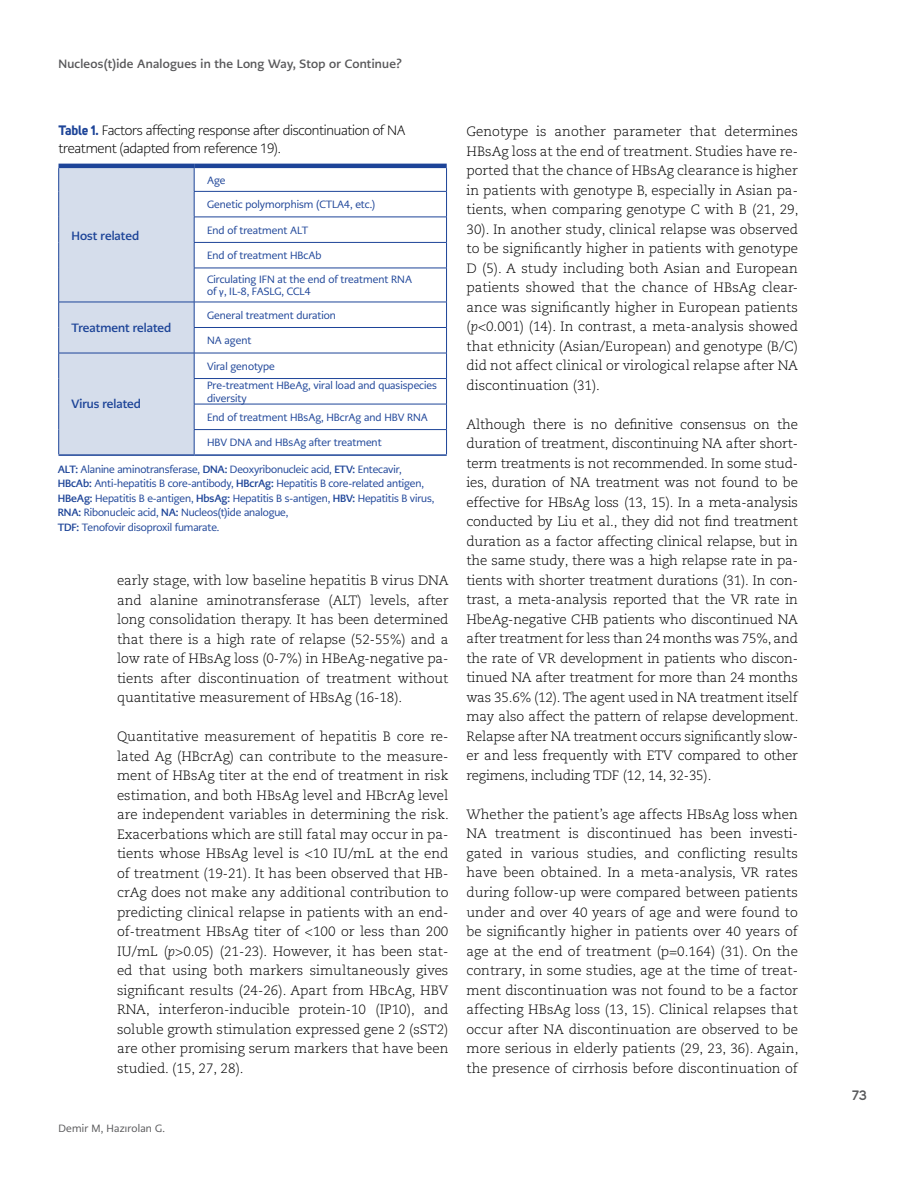
<style>
.page{position:relative;width:915px;height:1191px;background:#fff}
.page>*{position:absolute;margin:0;border:0;box-sizing:border-box;transform-origin:0 0}
.t1{font:300 13.5px/19.5px "Caecilia LT Pro 45";color:#000;text-align:justify}
.t2{font:300 13.5px/18px "PMN Caecilia Sans Head";letter-spacing:-.02em;color:#000}
.t3{font:600 13.5px "Uni Sans";color:#58595b}
.t4{font:700 12px "PMN Caecilia Sans Head";letter-spacing:.02em;color:#58585a}
.t5{font:700 12px "PMN Caecilia Sans Head";color:#1d4498}
.t6{font:10.5px/14.4px "PMN Caecilia Sans Head";letter-spacing:-.01em;color:#1d4498}
.t7{font:10.5px "PMN Caecilia Sans Head";letter-spacing:.02em;color:#58585a}
.s1{font-family:"Uni Sans";font-weight:700;color:#1d4498}
.s2{font-family:"Calibri"}
.s3{font-weight:700}
.s4{color:#030303}
.s5{font-family:"Caecilia LT Pro 46";font-style:italic}
</style>
<div class="page">
<hr style="left:194px;top:191px;width:252px;height:1px;background:#1d4498">
<hr style="left:194px;top:217px;width:252px;height:1px;background:#1d4498">
<hr style="left:194px;top:242px;width:252px;height:1px;background:#1d4498">
<svg style="left:446px;top:168px;width:1px;height:100px"></svg>
<hr style="left:194px;top:268px;width:252px;height:1px;background:#1d4498">
<hr style="left:446px;top:268px;width:1px;height:34px;background:#1d4498">
<hr style="left:194px;top:302px;width:252px;height:1px;background:#1d4498">
<hr style="left:194px;top:327px;width:252px;height:1px;background:#1d4498">
<hr style="left:194px;top:353px;width:252px;height:1px;background:#1d4498">
<hr style="left:194px;top:378px;width:252px;height:1px;background:#1d4498">
<hr style="left:194px;top:404px;width:252px;height:1px;background:#1d4498">
<hr style="left:58px;top:164px;width:136px;height:4px;background:#1d4498">
<hr style="left:194px;top:164px;width:252px;height:4px;background:#1d4498">
<div style="left:58px;top:166px;width:137px;height:288px;background:#d5ddeb"></div>
<hr style="left:194px;top:429px;width:252px;height:1px;background:#1d4498">
<svg style="left:446px;top:302px;width:1px;height:152px"></svg>
<hr style="left:194px;top:454px;width:252px;height:2px;background:#1d4498">
<hr style="left:58px;top:454px;width:136px;height:2px;background:#1d4498">
<p class="t4" style="left:58px;top:56px;width:345px">Nucleos(t)ide Analogues in the Long Way, Stop or Continue?</p>
<p class="t2" style="left:58px;top:121px;width:348px"><span class="s1">Table 1.</span> Factors affecting response after discontinuation of NA treatment (adapted from reference 19).</p>
<p class="t5" style="left:72px;top:227px;width:69px">Host related</p>
<p class="t5" style="left:72px;top:320px;width:101px">Treatment related</p>
<p class="t5" style="left:72px;top:396px;width:71px">Virus related</p>
<p class="t6" style="left:207px;top:173px;width:20px">Age</p>
<p class="t6" style="left:207px;top:197px;width:170px">Genetic polymorphism (CTLA4, etc.)</p>
<p class="t6" style="left:207px;top:223px;width:102px">End of treatment ALT</p>
<p class="t6" style="left:207px;top:248px;width:116px">End of treatment HBcAb</p>
<p class="t6" style="left:207px;top:273px;width:206px;line-height:12.6px">Circulating IFN at the end of treatment RNA of <span class="s2">γ</span>, IL-8, FASLG, CCL4</p>
<p class="t6" style="left:207px;top:308px;width:130px">General treatment duration</p>
<p class="t6" style="left:207px;top:333px;width:46px">NA agent</p>
<p class="t6" style="left:207px;top:356px;width:231px;line-height:19.2px">Viral genotype<br>Pre-treatment HBeAg, viral load and quasispecies</p>
<p class="t6" style="left:207px;top:388px;width:222px;line-height:19.2px">diversity<br>End of treatment HBsAg, HBcrAg and HBV RNA</p>
<p class="t6" style="left:207px;top:435px;width:176px">HBV DNA and HBsAg after treatment</p>
<p class="t6" style="left:58px;top:462px;width:378px"><span class="s3">ALT:</span> Alanine aminotransferase, <span class="s3">DNA:</span> Deoxyribonucleic acid, <span class="s3">ETV:</span> Entecavir, <span class="s3">HBcAb:</span> Anti-hepatitis B core-antibody, <span class="s3">HBcrAg:</span> Hepatitis B core-related antigen, <span class="s3">HBeAg:</span> Hepatitis B e-antigen, <span class="s3">HbsAg:</span> Hepatitis B s-antigen, <span class="s3">HBV:</span> Hepatitis B virus, <span class="s3">RNA:</span> Ribonucleic acid, <span class="s3">NA:</span> Nucleos(t)ide analogue,<br><span class="s3">TDF:</span> Tenofovir disoproxil fumarate.</p>
<p class="t1" style="left:117px;top:570px;width:333px"><span class="s4">early stage, with low baseline hepatitis B virus DNA and</span> alanine aminotransferase <span class="s4">(ALT) levels, after long consolidation therapy.</span> It has been determined that there is a high rate of relapse (52-55%) and a low rate of HBsAg loss (0-7%) in HBeAg-negative pa&shy;tients after discontinuation of treatment without quantitative measurement of HBsAg (16-18).</p>
<p class="t1" style="left:117px;top:726px;width:333px">Quantitative measurement of hepatitis B core re&shy;lated Ag (HBcrAg) can contribute to the measure&shy;ment of HBsAg titer at the end of treatment in risk estimation, and both HBsAg level and HBcrAg level are independent variables in determining the risk.<br>Exacerbations which are still fatal may occur in pa&shy;tients whose HBsAg level is &lt;10 IU/mL at the end of treatment (19-21). It has been observed that HB&shy;crAg does not make any additional contribution to predicting clinical relapse in patients with an end&shy;of-treatment HBsAg titer of &lt;100 or less than 200<br>IU/mL (<span class="s5">p</span>&gt;0.05) (21-23). However, it has been stat&shy;ed that using both markers simultaneously gives significant results (24-26). Apart from HBcAg, HBV RNA, interferon-inducible protein-10 (IP10), and soluble growth stimulation expressed gene 2 (sST2) are other promising serum markers that have been studied. (15, 27, 28).</p>
<p class="t1" style="left:466px;top:122px;width:333px">Genotype is another parameter that determines HBsAg loss at the end of treatment. Studies have re&shy;ported that the chance of HBsAg clearance is higher in patients with genotype B, especially in Asian pa&shy;tients, when comparing genotype C with B (21, 29, 30). In another study, clinical relapse was observed to be significantly higher in patients with genotype D (5). A study including both Asian and European patients showed that the chance of HBsAg clear&shy;ance was significantly higher in European patients (<span class="s5">p</span>&lt;0.001) (14). In contrast, a meta-analysis showed that ethnicity (Asian/European) and genotype (B/C) did not affect clinical or virological relapse after NA discontinuation (31).</p>
<p class="t1" style="left:466px;top:414px;width:333px">Although there is no definitive consensus on the duration of treatment, discontinuing NA after short&shy;term treatments is not recommended. In some stud&shy;ies, duration of NA treatment was not found to be effective for HBsAg loss (13, 15). In a meta-analysis conducted by Liu et al., they did not find treatment duration as a factor affecting clinical relapse, but in the same study, there was a high relapse rate in pa&shy;tients with shorter treatment durations (31). In con&shy;trast, a meta-analysis reported that the VR rate in HbeAg-negative CHB patients who discontinued NA after treatment for less than 24 months was 75%, and the rate of VR development in patients who discon&shy;tinued NA after treatment for more than 24 months was 35.6% (12). The agent used in NA treatment itself may also affect the pattern of relapse development.<br>Relapse after NA treatment occurs significantly slow&shy;er and less frequently with ETV compared to other regimens, including TDF (12, 14, 32-35).</p>
<p class="t1" style="left:466px;top:804px;width:333px">Whether the patient’s age affects HBsAg loss when NA treatment is discontinued has been investi&shy;gated in various studies, and conflicting results have been obtained. In a meta-analysis, VR rates during follow-up were compared between patients under and over 40 years of age and were found to be significantly higher in patients over 40 years of age at the end of treatment (p=0.164) (31). On the contrary, in some studies, age at the time of treat&shy;ment discontinuation was not found to be a factor affecting HBsAg loss (13, 15). Clinical relapses that occur after NA discontinuation are observed to be more serious in elderly patients (29, 23, 36). Again, the presence of cirrhosis before discontinuation of</p>
<p class="t7" style="left:58px;top:1121px;width:108px">Demir M, Hazırolan G.</p>
<p class="t3" style="left:851px;top:1086px;width:16px">73</p>
</div>
